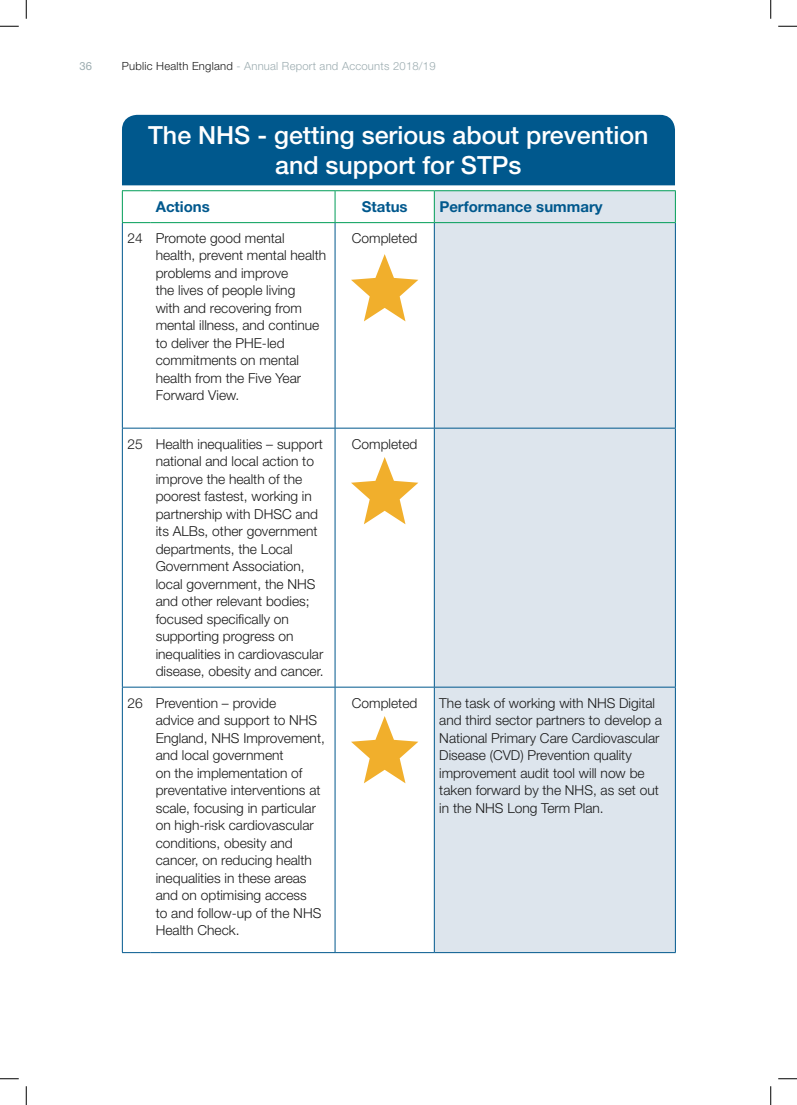
<style>
.page{position:relative;width:797px;height:1105px;background:#fff}
.page>*{position:absolute;margin:0;border:0;box-sizing:border-box;transform-origin:0 0}
.t1{font:500 25px/30px "Helvetica Neue LT Std";color:#fff;text-align:center}
.t2{font:700 15px "Helvetica Neue LT Std";color:#00588d}
.t3{font:300 13.75px/17.5px "Helvetica Neue LT Std";color:#1a1a1a}
.t4{font:300 11.25px "Helvetica Neue LT Std";letter-spacing:.02em;color:#9cacb0}
.t5{font:11.25px "Helvetica Neue LT Std";color:#9cacb0}
.s1{color:#1a1a1a}
</style>
<div class="page">
<div style="left:122px;top:115px;width:553px;height:70px;background:#00588d"></div>
<div style="left:435px;top:191px;width:240px;height:761px;background:#dde5ed"></div>
<hr style="left:122px;top:223px;width:1px;height:205px;background:#00588d">
<hr style="left:335px;top:223px;width:1px;height:205px;background:#00588d">
<hr style="left:434px;top:223px;width:1px;height:205px;background:#00588d">
<hr style="left:675px;top:223px;width:1px;height:205px;background:#00588d">
<svg style="left:123px;top:428px;width:28px;height:1px"></svg>
<hr style="left:122px;top:428px;width:1px;height:259px;background:#00588d">
<hr style="left:151px;top:428px;width:184px;height:1px;background:#00588d">
<hr style="left:335px;top:428px;width:99px;height:1px;background:#00588d">
<hr style="left:335px;top:428px;width:1px;height:259px;background:#00588d">
<hr style="left:434px;top:428px;width:241px;height:1px;background:#00588d">
<hr style="left:434px;top:428px;width:1px;height:259px;background:#00588d">
<hr style="left:675px;top:428px;width:1px;height:259px;background:#00588d">
<svg style="left:123px;top:687px;width:28px;height:1px"></svg>
<hr style="left:122px;top:687px;width:1px;height:265px;background:#00588d">
<hr style="left:151px;top:687px;width:184px;height:1px;background:#00588d">
<hr style="left:335px;top:687px;width:99px;height:1px;background:#00588d">
<hr style="left:335px;top:687px;width:1px;height:265px;background:#00588d">
<hr style="left:434px;top:687px;width:241px;height:1px;background:#00588d">
<hr style="left:434px;top:687px;width:1px;height:265px;background:#00588d">
<hr style="left:675px;top:687px;width:1px;height:265px;background:#00588d">
<svg style="left:122px;top:952px;width:29px;height:1px"></svg>
<hr style="left:151px;top:952px;width:184px;height:1px;background:#00588d">
<hr style="left:335px;top:952px;width:99px;height:1px;background:#00588d">
<hr style="left:434px;top:952px;width:241px;height:1px;background:#00588d">
<svg style="left:122px;top:190px;width:29px;height:1px"></svg>
<hr style="left:122px;top:191px;width:1px;height:31px;background:#009d57">
<hr style="left:151px;top:190px;width:184px;height:1px;background:#009d57">
<hr style="left:335px;top:190px;width:99px;height:1px;background:#009d57">
<hr style="left:335px;top:191px;width:1px;height:31px;background:#009d57">
<hr style="left:434px;top:190px;width:241px;height:1px;background:#009d57">
<hr style="left:434px;top:191px;width:1px;height:31px;background:#009d57">
<hr style="left:675px;top:191px;width:1px;height:31px;background:#009d57">
<svg style="left:122px;top:222px;width:29px;height:1px"></svg>
<hr style="left:151px;top:222px;width:184px;height:1px;background:#009d57">
<hr style="left:335px;top:222px;width:99px;height:1px;background:#009d57">
<hr style="left:434px;top:222px;width:241px;height:1px;background:#009d57">
<svg style="left:351px;top:254px;width:67px;height:67px"></svg>
<svg style="left:351px;top:457px;width:67px;height:67px"></svg>
<svg style="left:351px;top:716px;width:67px;height:67px"></svg>
<svg style="left:0;top:25px;width:19px;height:2px"></svg>
<svg style="left:778px;top:25px;width:19px;height:2px"></svg>
<svg style="left:0;top:1078px;width:19px;height:1px"></svg>
<svg style="left:778px;top:1078px;width:19px;height:1px"></svg>
<svg style="left:25px;top:0;width:2px;height:19px"></svg>
<svg style="left:25px;top:1086px;width:2px;height:19px"></svg>
<svg style="left:770px;top:0;width:1px;height:19px"></svg>
<svg style="left:770px;top:1086px;width:1px;height:19px"></svg>
<p class="t5" style="left:79px;top:59px;width:14px">36</p>
<p class="t4" style="left:122px;top:59px;width:315px"><span class="s1">Public Health England</span> - Annual Report and Accounts 2018/19</p>
<h1 class="t1" style="left:148px;top:120px;width:502px">The NHS - getting serious about prevention and support for STPs</h1>
<p class="t2" style="left:156px;top:197px;width:56px">Actions</p>
<p class="t2" style="left:362px;top:197px;width:47px">Status</p>
<p class="t2" style="left:439px;top:197px;width:165px">Performance summary</p>
<p class="t3" style="left:156px;top:229px;width:172px;text-indent:-28px">24 Promote good mental health, prevent mental health problems and improve<br>the lives of people living<br>with and recovering from mental illness, and continue to deliver the PHE-led commitments on mental health from the Five Year<br>Forward View.</p>
<p class="t3" style="left:352px;top:229px;width:67px">Completed</p>
<p class="t3" style="left:156px;top:435px;width:169px;text-indent:-28px">25 Health inequalities – support national and local action to improve the health of the poorest fastest, working in partnership with DHSC and its ALBs, other government departments, the Local<br>Government Association, local government, the NHS and other relevant bodies; focused specifically on supporting progress on inequalities in cardiovascular disease, obesity and cancer.</p>
<p class="t3" style="left:352px;top:435px;width:67px">Completed</p>
<p class="t3" style="left:156px;top:694px;width:171px;text-indent:-28px">26 Prevention – provide<br>advice and support to NHS<br>England, NHS Improvement, and local government<br>on the implementation of preventative interventions at scale, focusing in particular on high-risk cardiovascular conditions, obesity and cancer, on reducing health inequalities in these areas and on optimising access<br>to and follow-up of the NHS<br>Health Check.</p>
<p class="t3" style="left:352px;top:694px;width:67px">Completed</p>
<p class="t3" style="left:439px;top:694px;width:224px">The task of working with NHS Digital and third sector partners to develop a National Primary Care Cardiovascular Disease (CVD) Prevention quality improvement audit tool will now be taken forward by the NHS, as set out in the NHS Long Term Plan.</p>
</div>
